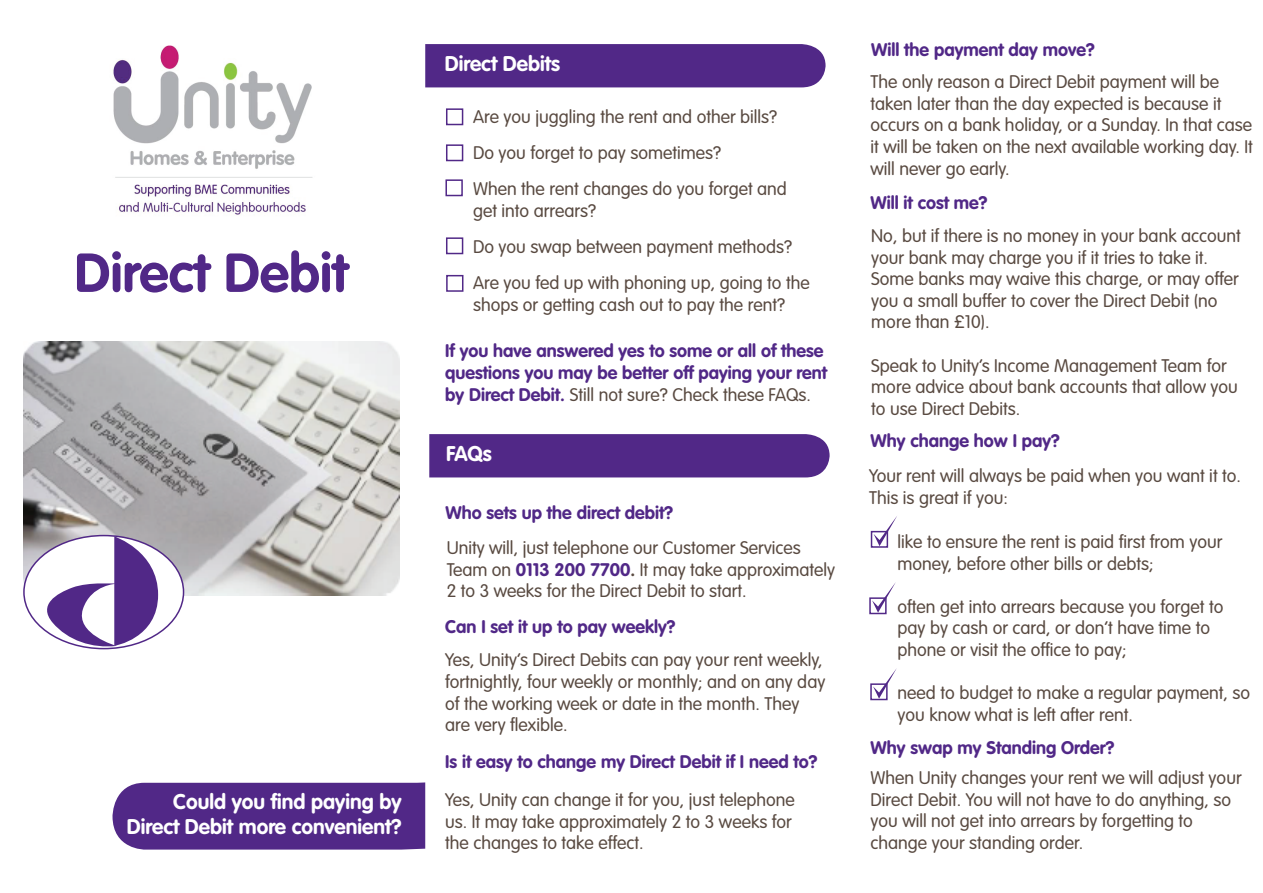
<style>
.page{position:relative;width:1263px;height:893px;background:#fff}
.page>*{position:absolute;margin:0;border:0;box-sizing:border-box;transform-origin:0 0}
.t1{font:700 54px "VAG Rounded Std";color:#512887}
.t2{font:700 21px/25.2px "VAG Rounded Std";color:#fff;text-align:right}
.t3{font:300 18px/21.6px "VAG Rounded Std";color:#594a41}
.t4{font:700 18px/21.6px "VAG Rounded Std";color:#512887}
.s1{font-weight:300;color:#594a41}
.s2{font-weight:700;color:#512887}
.s3{font-weight:700}
</style>
<div class="page">
<div style="left:425px;top:44px;width:400px;height:43px;background:#512887"></div>
<div style="left:429px;top:434px;width:400px;height:43px;background:#512887"></div>
<div style="left:446px;top:108px;width:17px;height:17px;border:2px solid #512887"></div>
<div style="left:446px;top:144px;width:17px;height:17px;border:2px solid #512887"></div>
<div style="left:445px;top:179px;width:18px;height:17px;border:2px solid #512887"></div>
<div style="left:446px;top:237px;width:17px;height:17px;border:2px solid #512887"></div>
<div style="left:446px;top:275px;width:17px;height:17px;border:2px solid #512887"></div>
<div style="left:871px;top:531px;width:17px;height:17px;border:2px solid #512887"></div>
<svg style="left:873px;top:516px;width:24px;height:30px"></svg>
<div style="left:869px;top:597px;width:18px;height:17px;border:2px solid #512887"></div>
<svg style="left:872px;top:582px;width:24px;height:31px"></svg>
<div style="left:870px;top:683px;width:18px;height:17px;border:2px solid #512887"></div>
<svg style="left:873px;top:668px;width:24px;height:31px"></svg>
<img style="left:24px;top:341px;width:376px;height:254px">
<div style="left:113px;top:782px;width:312px;height:68px;background:#512887"></div>
<img style="left:113px;top:45px;width:200px;height:170px">
<div style="left:24px;top:536px;width:160px;height:113px;background:#fff;border-radius:50%"></div>
<svg style="left:37px;top:536px;width:121px;height:113px"></svg>
<h1 class="t1" style="left:75px;top:241px;width:275px">Direct Debit</h1>
<p class="t2" style="left:127px;top:790px;width:276px">Could you find paying by<br>Direct Debit more convenient?</p>
<p class="t2" style="left:445px;top:52px;width:117px">Direct Debits</p>
<p class="t3" style="left:473px;top:100px;width:315px;line-height:36px">Are you juggling the rent and other bills?<br>Do you forget to pay sometimes?<br>When the rent changes do you forget and</p>
<p class="t3" style="left:473px;top:193px;width:338px;line-height:36px">get into arrears?<br>Do you swap between payment methods?<br>Are you fed up with phoning up, going to the</p>
<p class="t3" style="left:473px;top:294px;width:314px">shops or getting cash out to pay the rent?</p>
<p class="t4" style="left:445px;top:341px;width:383px">If you have answered yes to some or all of these questions you may be better off paying your rent by Direct Debit. <span class="s1">Still not sure? Check these FAQs.</span></p>
<p class="t2" style="left:446px;top:442px;width:47px">FAQs</p>
<p class="t4" style="left:445px;top:502px;width:229px">Who sets up the direct debit?</p>
<p class="t3" style="left:447px;top:537px;width:390px">Unity will, just telephone our Customer Services<br>Team on <span class="s2">0113 200 7700</span><span class="s3">.</span> It may take approximately<br>2 to 3 weeks for the Direct Debit to start.</p>
<p class="t4" style="left:445px;top:617px;width:232px">Can I set it up to pay weekly?</p>
<p class="t3" style="left:445px;top:650px;width:382px">Yes, Unity’s Direct Debits can pay your rent weekly, fortnightly, four weekly or monthly; and on any day of the working week or date in the month. They are very flexible.</p>
<p class="t4" style="left:445px;top:752px;width:374px">Is it easy to change my Direct Debit if I need to?</p>
<p class="t3" style="left:445px;top:789px;width:351px">Yes, Unity can change it for you, just telephone us. It may take approximately 2 to 3 weeks for the changes to take effect.</p>
<p class="t4" style="left:871px;top:39px;width:225px">Will the payment day move?</p>
<p class="t3" style="left:870px;top:72px;width:384px">The only reason a Direct Debit payment will be taken later than the day expected is because it occurs on a bank holiday, or a Sunday. In that case it will be taken on the next available working day. It will never go early.</p>
<p class="t4" style="left:870px;top:192px;width:118px">Will it cost me?</p>
<p class="t3" style="left:871px;top:225px;width:371px">No, but if there is no money in your bank account your bank may charge you if it tries to take it.<br>Some banks may waive this charge, or may offer you a small buffer to cover the Direct Debit (no more than £10).</p>
<p class="t3" style="left:871px;top:355px;width:368px">Speak to Unity’s Income Management Team for more advice about bank accounts that allow you to use Direct Debits.</p>
<p class="t4" style="left:870px;top:431px;width:191px">Why change how I pay?</p>
<p class="t3" style="left:869px;top:465px;width:373px">Your rent will always be paid when you want it to.<br>This is great if you:</p>
<p class="t3" style="left:897px;top:531px;width:326px">like to ensure the rent is paid first from your money, before other bills or debts;</p>
<p class="t3" style="left:897px;top:596px;width:327px">often get into arrears because you forget to pay by cash or card, or don’t have time to phone or visit the office to pay;</p>
<p class="t3" style="left:897px;top:683px;width:354px">need to budget to make a regular payment, so you know what is left after rent.</p>
<p class="t4" style="left:870px;top:738px;width:245px">Why swap my Standing Order?</p>
<p class="t3" style="left:870px;top:768px;width:373px">When Unity changes your rent we will adjust your Direct Debit. You will not have to do anything, so you will not get into arrears by forgetting to change your standing order.</p>
</div>
